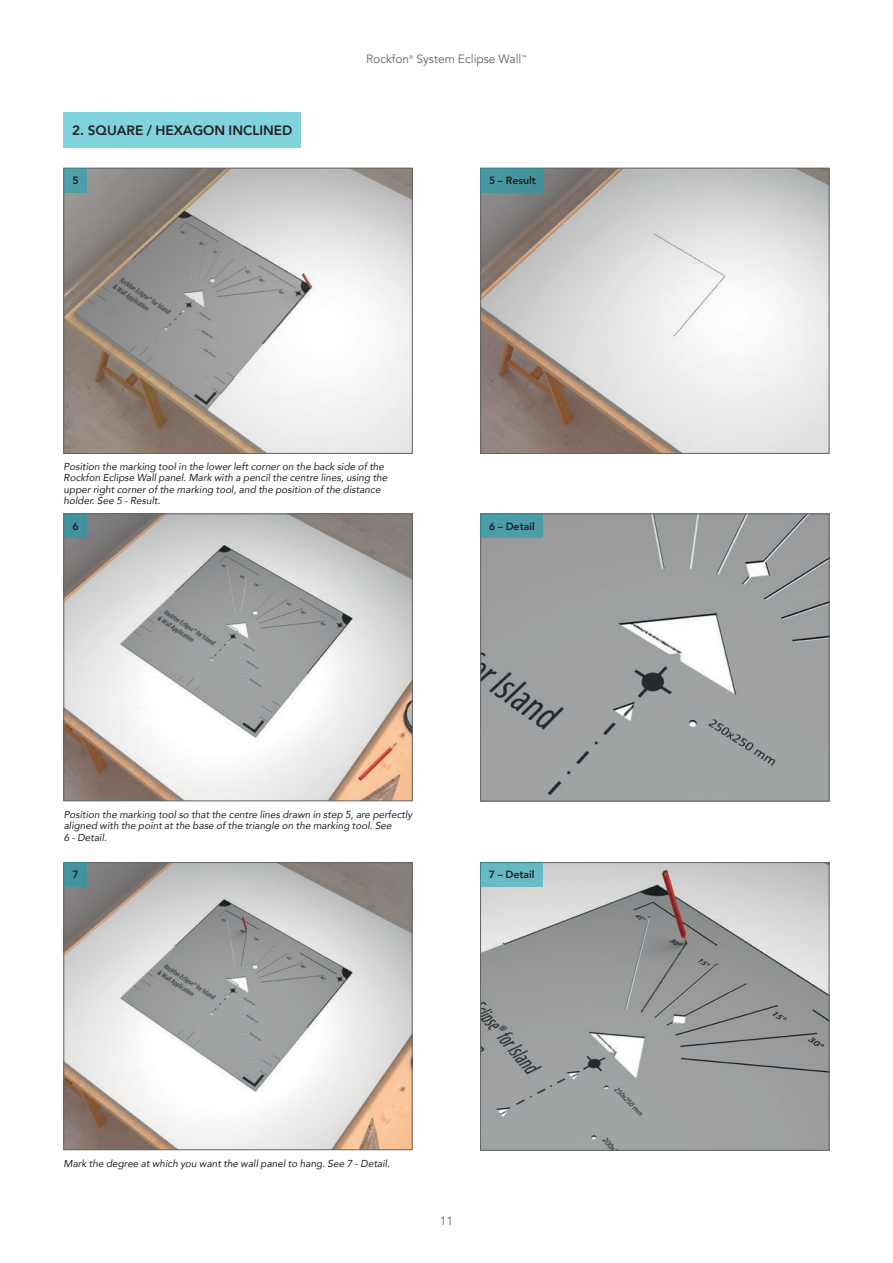
<style>
.page{position:relative;width:893px;height:1263px;background:#fff}
.page>*{position:absolute;margin:0;border:0;box-sizing:border-box;transform-origin:0 0}
.t1{font:800 13.5px "Avenir";color:#231f20}
.t2{font:12px "Avenir";color:#636466}
.t3{font:800 10.5px "Avenir";color:#231f20}
.t4{font:italic 10.05px/11.2px "Avenir";color:#231f20}
.t5{font:5.4px "Avenir";color:#636466}
</style>
<div class="page">
<img style="left:482px;top:170px;width:345px;height:281px">
<div style="left:480px;top:168px;width:349px;height:285px;border:1px solid #636466"></div>
<img style="left:66px;top:170px;width:344px;height:281px">
<div style="left:64px;top:168px;width:348px;height:285px;border:1px solid #636466"></div>
<img style="left:66px;top:516px;width:344px;height:283px">
<div style="left:64px;top:514px;width:348px;height:287px;border:1px solid #636466"></div>
<img style="left:482px;top:516px;width:345px;height:283px">
<div style="left:480px;top:514px;width:349px;height:287px;border:1px solid #636466"></div>
<img style="left:66px;top:864px;width:344px;height:284px">
<div style="left:64px;top:862px;width:348px;height:288px;border:1px solid #636466"></div>
<img style="left:482px;top:864px;width:345px;height:284px">
<div style="left:480px;top:862px;width:349px;height:288px;border:1px solid #636466"></div>
<div style="left:64px;top:862px;width:23px;height:25px;background:#43949e"></div>
<div style="left:64px;top:514px;width:23px;height:24px;background:#42939d"></div>
<div style="left:64px;top:168px;width:23px;height:24px;background:#4e9fa8"></div>
<div style="left:480px;top:168px;width:64px;height:24px;background:#44949e"></div>
<div style="left:480px;top:514px;width:63px;height:24px;background:#4b9ea9"></div>
<div style="left:480px;top:862px;width:63px;height:25px;background:#67bac4"></div>
<div style="left:64px;top:113px;width:237px;height:35px;background:#80d2dc"></div>
<h1 class="t1" style="left:72px;top:120px;width:222px">2. SQUARE / HEXAGON INCLINED</h1>
<p class="t3" style="left:72px;top:172px;width:8px">5</p>
<p class="t2" style="left:366px;top:52px;width:45px">Rockfon</p>
<p class="t5" style="left:409px;top:54px;width:6px">®</p>
<p class="t2" style="left:416px;top:52px;width:106px">System Eclipse Wall</p>
<p class="t5" style="left:521px;top:54px;width:7px">™</p>
<p class="t3" style="left:489px;top:172px;width:48px">5 – Result</p>
<p class="t4" style="left:64px;top:461px;width:325px">Position the marking tool in the lower left corner on the back side of the Rockfon Eclipse Wall panel. Mark with a pencil the centre lines, using the upper right corner of the marking tool, and the position of the distance holder. See 5 - Result.</p>
<p class="t3" style="left:72px;top:518px;width:8px">6</p>
<p class="t3" style="left:489px;top:518px;width:47px">6 – Detail</p>
<p class="t4" style="left:64px;top:809px;width:350px">Position the marking tool so that the centre lines drawn in step 5, are perfectly aligned with the point at the base of the triangle on the marking tool. See<br>6 - Detail.</p>
<p class="t3" style="left:72px;top:866px;width:8px">7</p>
<p class="t3" style="left:489px;top:866px;width:47px">7 – Detail</p>
<p class="t4" style="left:64px;top:1158px;width:328px">Mark the degree at which you want the wall panel to hang. See 7 - Detail.</p>
<p class="t2" style="left:440px;top:1213px;width:15px">11</p>
</div>
